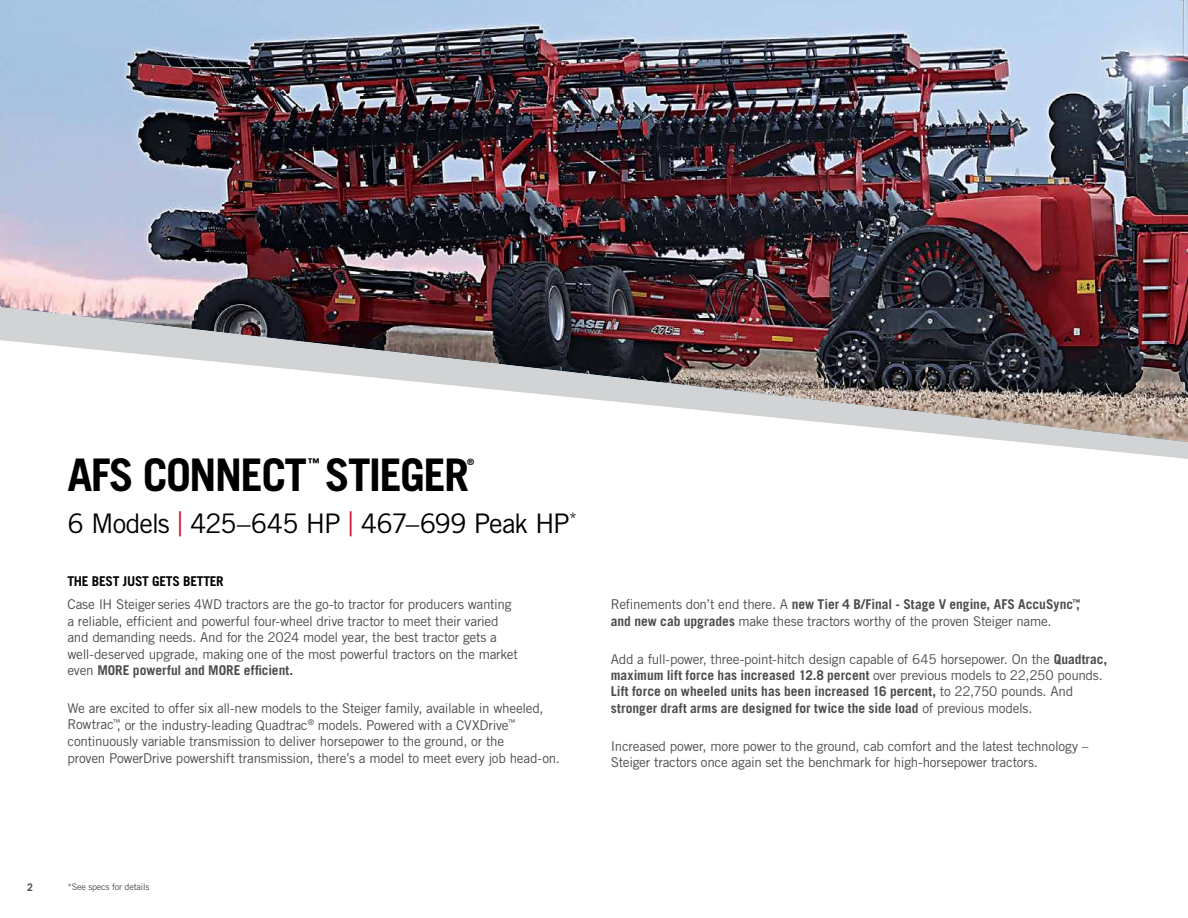
<style>
.page{position:relative;width:1188px;height:918px;background:#fff}
.page>*{position:absolute;margin:0;border:0;box-sizing:border-box;transform-origin:0 0}
.t1{font:700 45px "Trade Gothic LT Std";letter-spacing:-.04em;color:#000}
.t2{font:27px "Trade Gothic LT Std";letter-spacing:-.04em;color:#000}
.t3{font:13.5px/16.5px "Trade Gothic LT Std";letter-spacing:-.02em;color:#4d4d4f}
.t4{font:700 13.5px/16.5px "Trade Gothic LT Std";color:#4d4d4f}
.t5{font:700 13.5px "Trade Gothic LT Std";letter-spacing:-.02em;color:#000}
.t6{font:700 12px "Trade Gothic LT Std";color:#000}
.t7{font:700 10.5px "Trade Gothic LT Std";color:#4d4d4f}
.t8{font:9px "Trade Gothic LT Std";letter-spacing:-.02em;color:#4d4d4f}
.t9{font:700 8.7px "Trade Gothic LT Std";color:#000}
.s1{font-size:33.75px;color:#c4122f}
.s2{font-weight:700}
.s3{font-weight:400}
</style>
<div class="page">
<img style="left:0;top:0;width:1188px;height:307px">
<img style="left:0;top:307px;width:1188px;height:152px">
<h1 class="t1" style="left:68px;top:448px;width:403px">AFS CONNECT STIEGER</h1>
<p class="t6" style="left:308px;top:456px;width:13px">™</p>
<p class="t9" style="left:467px;top:457px;width:8px">®</p>
<h2 class="t2" style="left:68px;top:508px;width:511px">6 Models <span class="s1">|</span> 425–645 HP <span class="s1">|</span> 467–699 Peak HP<sup>*</sup></h2>
<p class="t5" style="left:68px;top:573px;width:158px">THE BEST JUST GETS BETTER</p>
<p class="t3" style="left:67px;top:596px;width:452px">Case IH Steiger series 4WD tractors are the go-to tractor for producers wanting a reliable, efficient and powerful four-wheel drive tractor to meet their varied and demanding needs. And for the 2024 model year, the best tractor gets a well-deserved upgrade, making one of the most powerful tractors on the market even <span class="s2">MORE powerful and MORE efficient.</span></p>
<p class="t3" style="left:68px;top:700px;width:494px">We are excited to offer six all-new models to the Steiger family, available in wheeled, Rowtrac<sup>™</sup>, or the industry-leading Quadtrac<sup>®</sup> models. Powered with a CVXDrive<sup>™ </sup>continuously variable transmission to deliver horsepower to the ground, or the<br>proven PowerDrive powershift transmission, there’s a model to meet every job head-on.</p>
<p class="t3" style="left:611px;top:596px;width:471px">Refinements don’t end there. A <span class="s2">new Tier 4 B/Final - Stage V engine, AFS AccuSync</span><sup>™</sup><span class="s2">, and new cab upgrades</span> make these tractors worthy of the proven Steiger name.</p>
<p class="t4" style="left:611px;top:650px;width:498px"><span class="s3">Add a full-power, three-point-hitch design capable of 645 horsepower. On the</span> Quadtrac, maximum lift force has increased 12.8 percent <span class="s3">over previous models to 22,250 pounds.<br></span>Lift force on wheeled units has been increased 16 percent, <span class="s3">to 22,750 pounds. And </span>stronger draft arms are designed for twice the side load <span class="s3">of previous models.</span></p>
<p class="t3" style="left:611px;top:737px;width:479px">Increased power, more power to the ground, cab comfort and the latest technology –<br>Steiger tractors once again set the benchmark for high-horsepower tractors.</p>
<p class="t7" style="left:27px;top:881px;width:7px">2</p>
<p class="t8" style="left:68px;top:881px;width:83px">*See specs for details</p>
</div>
